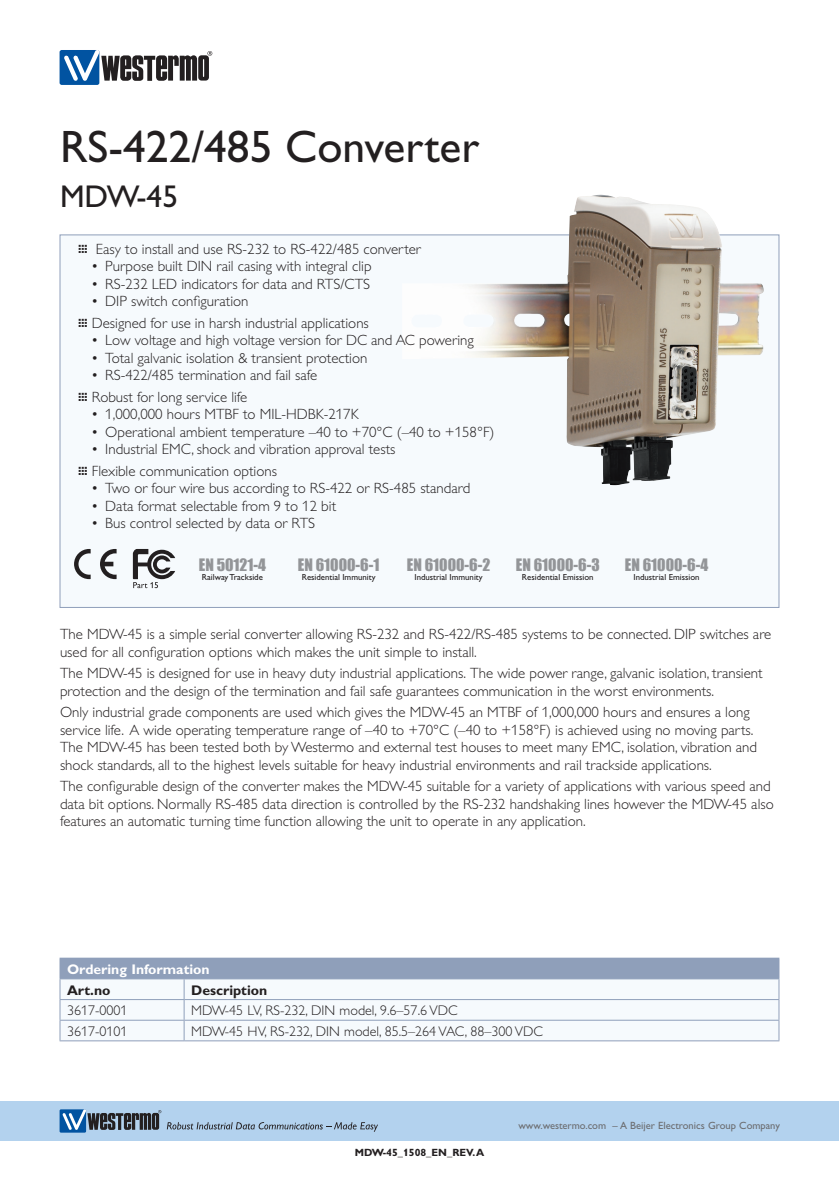
<style>
.page{position:relative;width:839px;height:1186px;background:#fff}
.page>*{position:absolute;margin:0;border:0;box-sizing:border-box;transform-origin:0 0}
.Hedline_page1{font:45.5px "Gill Alt One Mod";color:#231f20}
.Hedline2_page1{font:31.5px "Gill Alt One Mod";color:#231f20}
.t1{font:15.75px "Impact";color:#939598}
.Brödtext{font:300 14.88px/17.5px "Gill Alt One Mod";color:#231f20}
.Bildtext{font:300 14px "Gill Alt One Mod";color:#231f20}
.Tabellrubrik{font:700 14px "Gill Alt One Mod";color:#fff}
.Bildtext-2{font:700 14px "Gill Alt One Mod";color:#231f20}
.t2{font:10.5px "Gill Alt One Mod";color:#6c6d70}
.t3{font:700 10.5px "Gill Alt One Mod";color:#231f20}
.t4{font:8.75px "Gill Alt One Mod";color:#231f20}
.s1{font-weight:400}
</style>
<div class="page">
<div style="left:0;top:1101px;width:838px;height:40px;background:#b3d2ee"></div>
<div style="left:60px;top:1109px;width:26px;height:23px;background:#0153a1"></div>
<svg style="left:62px;top:1109px;width:99px;height:21px"></svg>
<svg style="left:167px;top:1122px;width:211px;height:9px"></svg>
<div style="left:60px;top:50px;width:39px;height:35px;background:#0153a1;border-radius:2px"></div>
<svg style="left:64px;top:50px;width:148px;height:31px"></svg>
<div style="left:60px;top:234px;width:719px;height:374px;background:#f6fafd;border:1px solid #8f9fba"></div>
<div style="left:60px;top:958px;width:718px;height:21px;background:#8f9fba"></div>
<div style="left:61px;top:979px;width:717px;height:61px;background:#f6fafd"></div>
<hr style="left:60px;top:957px;width:124px;height:1px;background:#8f9fba">
<hr style="left:184px;top:957px;width:595px;height:1px;background:#8f9fba">
<hr style="left:60px;top:999px;width:124px;height:1px;background:#8f9fba">
<hr style="left:184px;top:999px;width:595px;height:1px;background:#8f9fba">
<hr style="left:60px;top:1019px;width:124px;height:1px;background:#8f9fba">
<svg style="left:60px;top:979px;width:1px;height:61px"></svg>
<hr style="left:184px;top:1019px;width:595px;height:1px;background:#8f9fba">
<svg style="left:184px;top:979px;width:1px;height:61px"></svg>
<svg style="left:778px;top:958px;width:1px;height:82px"></svg>
<hr style="left:60px;top:1040px;width:124px;height:1px;background:#8f9fba">
<hr style="left:184px;top:1040px;width:595px;height:1px;background:#8f9fba">
<img style="left:402px;top:195px;width:361px;height:290px">
<svg style="left:74px;top:549px;width:17px;height:30px"></svg>
<svg style="left:100px;top:549px;width:16px;height:30px"></svg>
<svg style="left:133px;top:549px;width:42px;height:39px"></svg>
<p class="Hedline_page1" style="left:60px;top:121px;width:421px">RS-422/485 Converter</p>
<p class="Hedline2_page1" style="left:60px;top:179px;width:119px">MDW-45</p>
<p class="Brödtext" style="left:78px;top:240px;width:344px"><span class="s1">…</span> Easy to install and use RS-232 to RS-422/485 converter</p>
<p class="Brödtext" style="left:91px;top:258px;width:282px">• Purpose built DIN rail casing with integral clip</p>
<p class="Brödtext" style="left:91px;top:275px;width:280px">• RS-232 LED indicators for data and RTS/CTS</p>
<p class="Brödtext" style="left:91px;top:293px;width:159px">• DIP switch configuration</p>
<p class="Brödtext" style="left:78px;top:314px;width:292px"><span class="s1">…</span> Designed for use in harsh industrial applications</p>
<p class="Brödtext" style="left:91px;top:331px;width:384px">• Low voltage and high voltage version for DC and AC powering</p>
<p class="Brödtext" style="left:91px;top:349px;width:277px">• Total galvanic isolation &amp; transient protection</p>
<p class="Brödtext" style="left:91px;top:366px;width:227px">• RS-422/485 termination and fail safe</p>
<p class="Brödtext" style="left:78px;top:388px;width:171px"><span class="s1">…</span> Robust for long service life</p>
<p class="Brödtext" style="left:91px;top:405px;width:269px">• 1,000,000 hours MTBF to MIL-HDBK-217K</p>
<p class="Brödtext" style="left:91px;top:423px;width:404px">• Operational ambient temperature –40 to +70°C (–40 to +158°F)</p>
<p class="Brödtext" style="left:91px;top:440px;width:305px">• Industrial EMC, shock and vibration approval tests</p>
<p class="Brödtext" style="left:78px;top:462px;width:201px"><span class="s1">…</span> Flexible communication options</p>
<p class="Brödtext" style="left:91px;top:479px;width:380px">• Two or four wire bus according to RS-422 or RS-485 standard</p>
<p class="Brödtext" style="left:91px;top:497px;width:246px">• Data format selectable from 9 to 12 bit</p>
<p class="Brödtext" style="left:91px;top:514px;width:225px">• Bus control selected by data or RTS</p>
<p class="t1" style="left:199px;top:552px;width:69px">EN 50121-4</p>
<p class="t4" style="left:202px;top:572px;width:62px">Railway Trackside</p>
<p class="t1" style="left:298px;top:552px;width:83px">EN 61000-6-1</p>
<p class="t4" style="left:302px;top:572px;width:75px">Residential Immunity</p>
<p class="t1" style="left:407px;top:552px;width:85px">EN 61000-6-2</p>
<p class="t4" style="left:414px;top:572px;width:70px">Industrial Immunity</p>
<p class="t1" style="left:515px;top:552px;width:85px">EN 61000-6-3</p>
<p class="t4" style="left:522px;top:572px;width:73px">Residential Emission</p>
<p class="t1" style="left:624px;top:552px;width:85px">EN 61000-6-4</p>
<p class="t4" style="left:633px;top:572px;width:68px">Industrial Emission</p>
<p class="Brödtext" style="left:60px;top:625px;width:712px">The MDW-45 is a simple serial converter allowing RS-232 and RS-422/RS-485 systems to be connected. DIP switches are used for all configuration options which makes the unit simple to install.</p>
<p class="Brödtext" style="left:60px;top:664px;width:704px">The MDW-45 is designed for use in heavy duty industrial applications. The wide power range, galvanic isolation, transient protection and the design of the termination and fail safe guarantees communication in the worst environments.</p>
<p class="Brödtext" style="left:60px;top:703px;width:698px">Only industrial grade components are used which gives the MDW-45 an MTBF of 1,000,000 hours and ensures a long service life. A wide operating temperature range of –40 to +70°C (–40 to +158°F) is achieved using no moving parts.<br>The MDW-45 has been tested both by Westermo and external test houses to meet many EMC, isolation, vibration and shock standards, all to the highest levels suitable for heavy industrial environments and rail trackside applications.</p>
<p class="Brödtext" style="left:60px;top:777px;width:715px">The configurable design of the converter makes the MDW-45 suitable for a variety of applications with various speed and data bit options. Normally RS-485 data direction is controlled by the RS-232 handshaking lines however the MDW-45 also features an automatic turning time function allowing the unit to operate in any application.</p>
<p class="Tabellrubrik" style="left:67px;top:961px;width:144px">Ordering Information</p>
<p class="Bildtext-2" style="left:67px;top:982px;width:45px">Art.no</p>
<p class="Bildtext-2" style="left:191px;top:982px;width:78px">Description</p>
<p class="Bildtext" style="left:67px;top:1002px;width:62px">3617-0001</p>
<p class="Bildtext" style="left:191px;top:1002px;width:268px">MDW-45 LV, RS-232, DIN model, 9.6–57.6 VDC</p>
<p class="Bildtext" style="left:67px;top:1023px;width:62px">3617-0101</p>
<p class="Bildtext" style="left:191px;top:1023px;width:353px">MDW-45 HV, RS-232, DIN model, 85.5–264 VAC, 88–300 VDC</p>
<p class="t3" style="left:354px;top:1146px;width:131px">MDW-45_1508_EN_REV. A</p>
<p class="t2" style="left:518px;top:1119px;width:263px">www.westermo.com – A Beijer Electronics Group Company</p>
</div>
